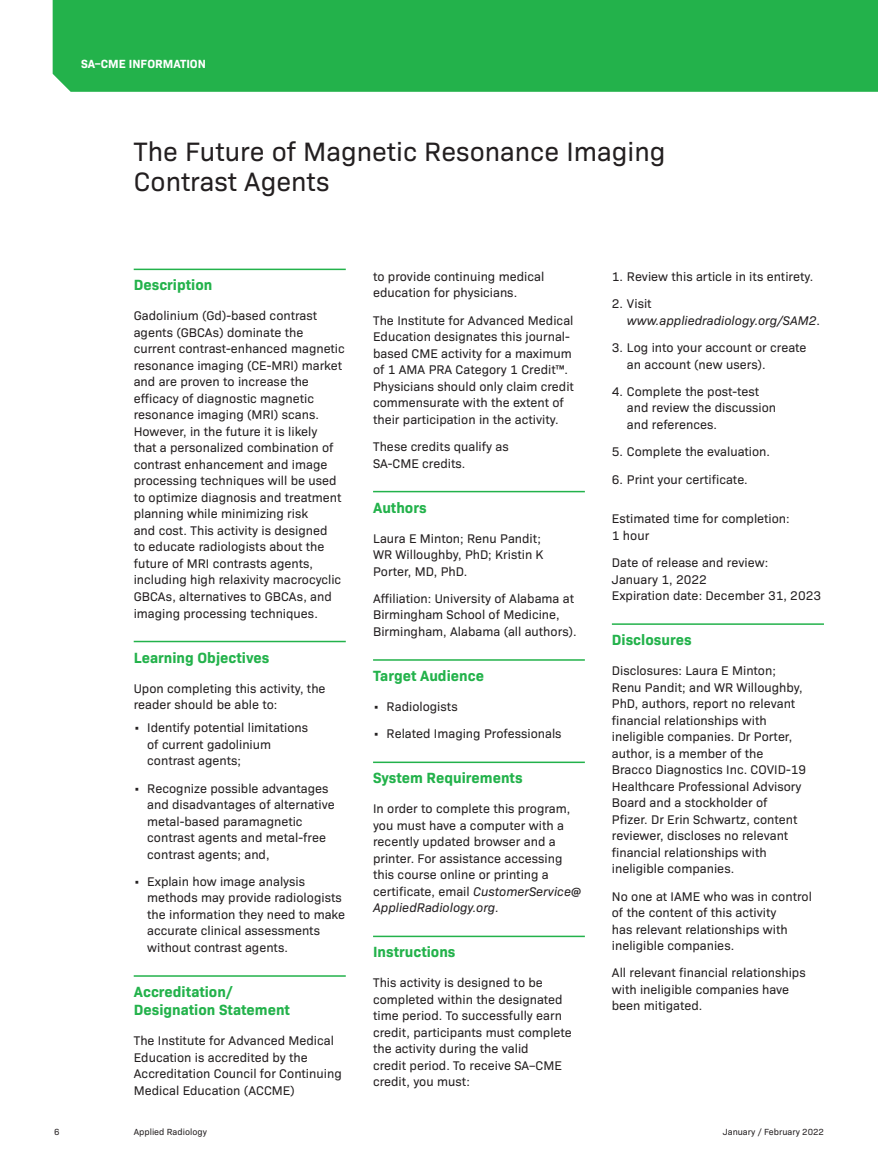
<style>
.page{position:relative;width:878px;height:1175px;background:#fff}
.page>*{position:absolute;margin:0;border:0;box-sizing:border-box;transform-origin:0 0}
.Overview-Title{font:27px/30px "Bio Sans";color:#231f20}
.Heading-Overview{font:700 15px/18px "Bio Sans";color:#23b24b}
.Overview-Body{font:12.75px/16.5px "Bio Sans";color:#231f20}
.Overview-Bullets{font:12.75px/16.5px "Bio Sans";color:#231f20}
.Overview-Numbered-Li{font:12.75px/16.5px "Bio Sans";color:#231f20}
.Overview-Numbered-Li-2{font:italic 12.75px/16.5px "Bio Sans";color:#231f20}
.t1{font:700 12px "Bio Sans";color:#fff}
.t2{font:9px "Bio Sans";color:#231f20}
.s1{font-style:italic}
.s2{font-style:normal}
</style>
<div class="page">
<div style="left:53px;top:0;width:825px;height:92px;background:#23b24b"></div>
<hr style="left:134px;top:268px;width:212px;height:2px;background:#23b24b">
<hr style="left:134px;top:640px;width:212px;height:2px;background:#23b24b">
<hr style="left:134px;top:975px;width:212px;height:1px;background:#23b24b">
<hr style="left:373px;top:491px;width:212px;height:1px;background:#23b24b">
<hr style="left:373px;top:659px;width:212px;height:1px;background:#23b24b">
<hr style="left:373px;top:761px;width:212px;height:2px;background:#23b24b">
<hr style="left:373px;top:935px;width:212px;height:2px;background:#23b24b">
<hr style="left:612px;top:623px;width:212px;height:2px;background:#23b24b">
<p class="t1" style="left:81px;top:54px;width:126px">SA–CME INFORMATION</p>
<p class="Overview-Title" style="left:134px;top:135px;width:533px">The Future of Magnetic Resonance Imaging<br>Contrast Agents</p>
<p class="Heading-Overview" style="left:134px;top:275px;width:80px">Description</p>
<p class="Overview-Body" style="left:134px;top:307px;width:212px">Gadolinium (Gd)-based contrast agents (GBCAs) dominate the current contrast-enhanced magnetic resonance imaging (CE-MRI) market and are proven to increase the efficacy of diagnostic magnetic resonance imaging (MRI) scans.<br>However, in the future it is likely<br>that a personalized combination of contrast enhancement and image processing techniques will be used to optimize diagnosis and treatment planning while minimizing risk<br>and cost. This activity is designed<br>to educate radiologists about the future of MRI contrasts agents, including high relaxivity macrocyclic GBCAs, alternatives to GBCAs, and imaging processing techniques.</p>
<p class="Heading-Overview" style="left:134px;top:647px;width:137px">Learning Objectives</p>
<p class="Overview-Body" style="left:134px;top:679px;width:193px">Upon completing this activity, the reader should be able to:</p>
<p class="Overview-Bullets" style="left:147px;top:718px;width:162px;text-indent:-14px">• Identify potential limitations of current gadolinium contrast agents;</p>
<p class="Overview-Bullets" style="left:147px;top:779px;width:189px;text-indent:-14px">• Recognize possible advantages and disadvantages of alternative metal-based paramagnetic contrast agents and metal-free contrast agents; and,</p>
<p class="Overview-Bullets" style="left:147px;top:872px;width:199px;text-indent:-14px">• Explain how image analysis methods may provide radiologists the information they need to make accurate clinical assessments without contrast agents.</p>
<p class="Heading-Overview" style="left:134px;top:981px;width:158px">Accreditation/<br>Designation Statement</p>
<p class="Overview-Body" style="left:134px;top:1031px;width:209px">The Institute for Advanced Medical Education is accredited by the Accreditation Council for Continuing Medical Education (ACCME)</p>
<p class="Overview-Body" style="left:373px;top:267px;width:173px">to provide continuing medical education for physicians.</p>
<p class="Overview-Body" style="left:373px;top:311px;width:202px">The Institute for Advanced Medical Education designates this journal&shy;based CME activity for a maximum of 1 AMA PRA Category 1 Credit™.<br>Physicians should only claim credit commensurate with the extent of their participation in the activity.</p>
<p class="Overview-Body" style="left:373px;top:437px;width:137px">These credits qualify as<br>SA-CME credits.</p>
<p class="Heading-Overview" style="left:373px;top:497px;width:55px">Authors</p>
<p class="Overview-Body" style="left:373px;top:529px;width:172px">Laura E Minton; Renu Pandit;<br>WR Willoughby, PhD; Kristin K<br>Porter, MD, PhD.</p>
<p class="Overview-Body" style="left:373px;top:589px;width:205px">Affiliation: University of Alabama at<br>Birmingham School of Medicine,<br>Birmingham, Alabama (all authors).</p>
<p class="Heading-Overview" style="left:373px;top:665px;width:112px">Target Audience</p>
<p class="Overview-Bullets" style="left:373px;top:697px;width:86px">• Radiologists</p>
<p class="Overview-Bullets" style="left:373px;top:724px;width:190px">• Related Imaging Professionals</p>
<p class="Heading-Overview" style="left:373px;top:768px;width:151px">System Requirements</p>
<p class="Overview-Body" style="left:373px;top:799px;width:209px">In order to complete this program, you must have a computer with a recently updated browser and a printer. For assistance accessing this course online or printing a certificate, email <span class="s1">CustomerService@<br>AppliedRadiology.org.</span></p>
<p class="Heading-Overview" style="left:373px;top:942px;width:84px">Instructions</p>
<p class="Overview-Body" style="left:373px;top:973px;width:200px">This activity is designed to be completed within the designated time period. To successfully earn credit, participants must complete the activity during the valid<br>credit period. To receive SA–CME credit, you must:</p>
<p class="Overview-Numbered-Li" style="left:612px;top:267px;width:203px">1. Review this article in its entirety.</p>
<p class="Overview-Numbered-Li-2" style="left:627px;top:294px;width:195px;text-indent:-15px"><span class="s2">2. Visit </span>www.appliedradiology.org/SAM2<span class="s2">.</span></p>
<p class="Overview-Numbered-Li" style="left:627px;top:338px;width:181px;text-indent:-15px">3. Log into your account or create an account (new users).</p>
<p class="Overview-Numbered-Li" style="left:627px;top:382px;width:151px;text-indent:-15px">4. Complete the post-test and review the discussion and references.</p>
<p class="Overview-Numbered-Li" style="left:612px;top:442px;width:160px">5. Complete the evaluation.</p>
<p class="Overview-Numbered-Li" style="left:612px;top:470px;width:137px">6. Print your certificate.</p>
<p class="Overview-Body" style="left:612px;top:509px;width:179px">Estimated time for completion:<br>1 hour</p>
<p class="Overview-Body" style="left:612px;top:553px;width:211px">Date of release and review:<br>January 1, 2022<br>Expiration date: December 31, 2023</p>
<p class="Heading-Overview" style="left:612px;top:629px;width:81px">Disclosures</p>
<p class="Overview-Body" style="left:612px;top:661px;width:196px">Disclosures: Laura E Minton;<br>Renu Pandit; and WR Willoughby,<br>PhD, authors, report no relevant financial relationships with ineligible companies. Dr Porter, author, is a member of the<br>Bracco Diagnostics Inc. COVID-19<br>Healthcare Professional Advisory<br>Board and a stockholder of<br>Pfizer. Dr Erin Schwartz, content reviewer, discloses no relevant financial relationships with ineligible companies.</p>
<p class="Overview-Body" style="left:612px;top:886px;width:201px">No one at IAME who was in control of the content of this activity<br>has relevant relationships with ineligible companies.</p>
<p class="Overview-Body" style="left:612px;top:963px;width:195px">All relevant financial relationships with ineligible companies have been mitigated.</p>
<p class="t2" style="left:54px;top:1125px;width:7px">6</p>
<p class="t2" style="left:134px;top:1125px;width:75px">Applied Radiology</p>
<p class="t2" style="left:722px;top:1125px;width:103px">January / February 2022</p>
</div>
